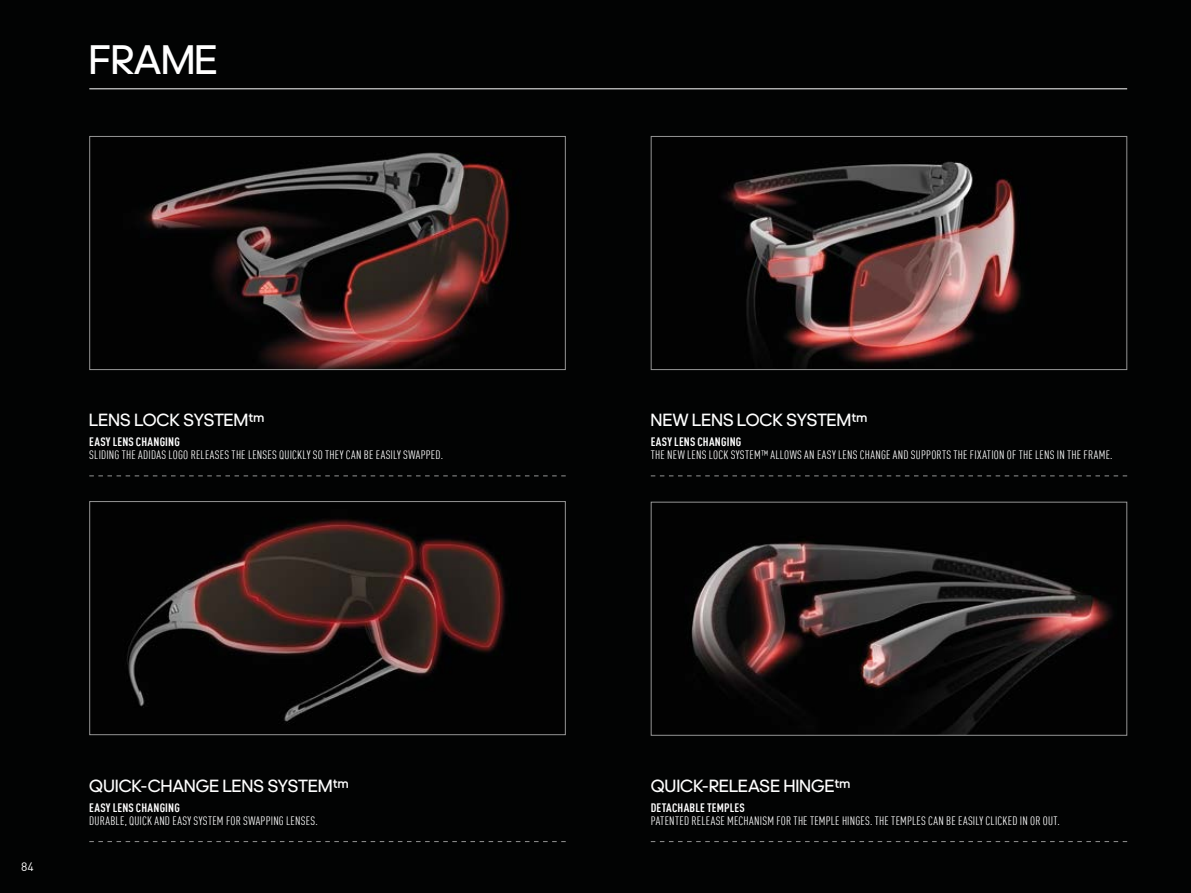
<style>
.page{position:relative;width:1191px;height:893px;background:#020303}
.page>*{position:absolute;margin:0;border:0;box-sizing:border-box;transform-origin:0 0}
.t1{font:42px "adineue PRO";color:#fff}
.t2{font:18px "adineue PRO";letter-spacing:.01em;color:#fff}
.t3{font:condensed 12px "Adihaus DIN";letter-spacing:.02em;color:#fff}
.t4{font:700 condensed 12px "Adihaus DIN";letter-spacing:.015em;color:#fff}
.t5{font:12px "Adihaus DIN";color:#fff}
</style>
<div class="page">
<hr style="left:89px;top:88px;width:1038px;height:1px;background:#fff">
<svg style="left:89px;top:501px;width:477px;height:234px"></svg>
<svg style="left:650px;top:501px;width:477px;height:235px"></svg>
<svg style="left:89px;top:136px;width:477px;height:234px"></svg>
<img style="left:650px;top:136px;width:477px;height:234px">
<svg style="left:89px;top:475px;width:477px;height:1px"></svg>
<svg style="left:651px;top:475px;width:476px;height:1px"></svg>
<svg style="left:651px;top:841px;width:476px;height:1px"></svg>
<svg style="left:89px;top:841px;width:477px;height:1px"></svg>
<h1 class="t1" style="left:89px;top:35px;width:129px">FRAME</h1>
<h2 class="t2" style="left:89px;top:410px;width:176px">LENS LOCK SYSTEM™</h2>
<p class="t4" style="left:89px;top:433px;width:92px">EASY LENS CHANGING</p>
<p class="t3" style="left:89px;top:447px;width:355px">SLIDING THE ADIDAS LOGO RELEASES THE LENSES QUICKLY SO THEY CAN BE EASILY SWAPPED.</p>
<p class="t5" style="left:21px;top:858px;width:14px">84</p>
<h2 class="t2" style="left:89px;top:775px;width:261px">QUICK-CHANGE LENS SYSTEM™</h2>
<p class="t4" style="left:89px;top:799px;width:92px">EASY LENS CHANGING</p>
<p class="t3" style="left:89px;top:812px;width:230px">DURABLE, QUICK AND EASY SYSTEM FOR SWAPPING LENSES.</p>
<h2 class="t2" style="left:651px;top:410px;width:218px">NEW LENS LOCK SYSTEM™</h2>
<p class="t4" style="left:651px;top:433px;width:92px">EASY LENS CHANGING</p>
<p class="t3" style="left:651px;top:447px;width:463px">THE NEW LENS LOCK SYSTEM™ ALLOWS AN EASY LENS CHANGE AND SUPPORTS THE FIXATION OF THE LENS IN THE FRAME.</p>
<h2 class="t2" style="left:651px;top:775px;width:201px">QUICK-RELEASE HINGE™</h2>
<p class="t4" style="left:651px;top:799px;width:96px">DETACHABLE TEMPLES</p>
<p class="t3" style="left:651px;top:812px;width:410px">PATENTED RELEASE MECHANISM FOR THE TEMPLE HINGES. THE TEMPLES CAN BE EASILY CLICKED IN OR OUT.</p>
</div>
